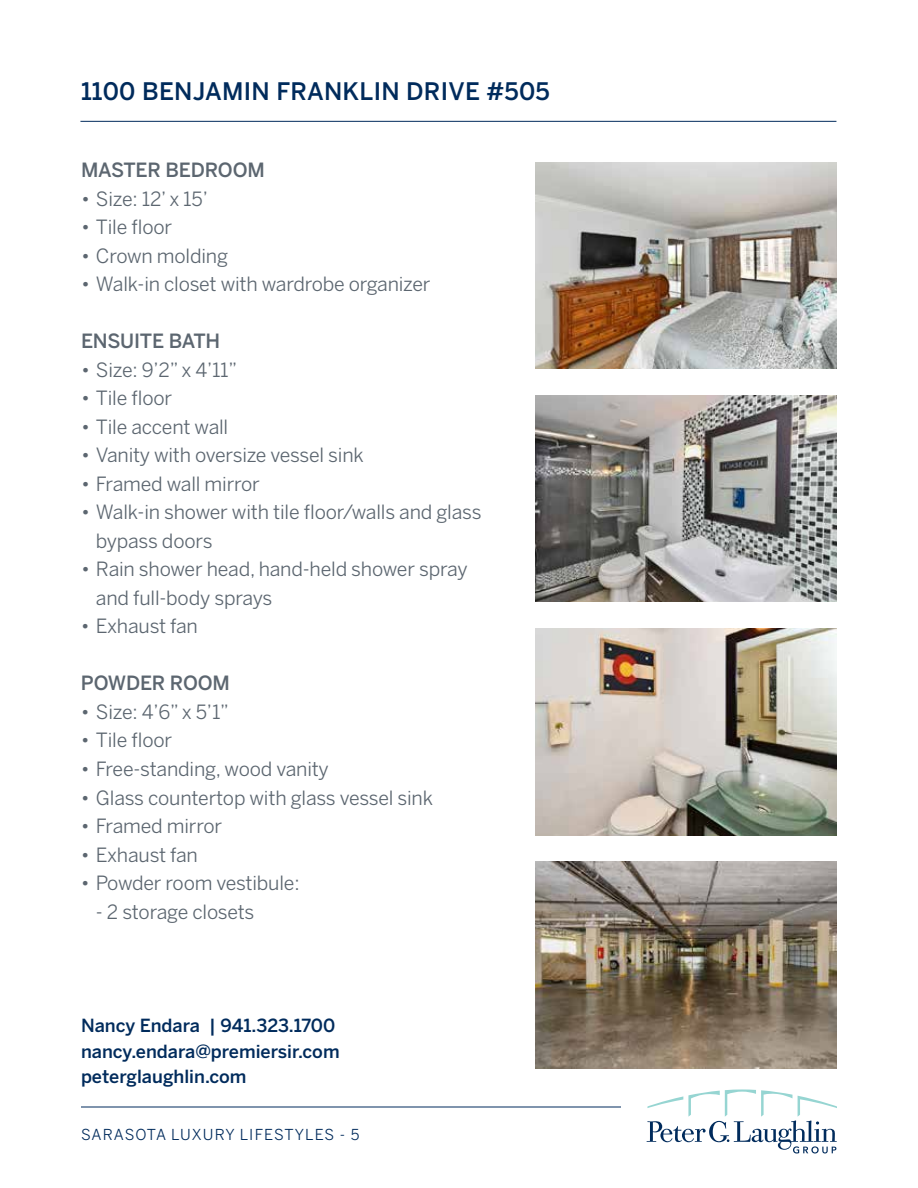
<style>
.page{position:relative;width:918px;height:1188px;background:#fff}
.page>*{position:absolute;margin:0;border:0;box-sizing:border-box;transform-origin:0 0}
.t1{font:500 24px "Benton Sans";letter-spacing:.01em;color:#002b5c}
.t2{font:19.5px/28.5px "Benton Sans";letter-spacing:-.01em;color:#5c6670}
.t3{font:500 19.5px "Benton Sans";letter-spacing:-.01em;color:#5c6670}
.t4{font:500 18px/25.5px "Benton Sans";color:#002b5c}
.t5{font:15px "Benton Sans";letter-spacing:.065em;color:#002b5c}
</style>
<div class="page">
<hr style="left:80px;top:121px;width:756px;height:1px;background:#002b5c">
<svg style="left:647px;top:1089px;width:190px;height:64px"></svg>
<hr style="left:81px;top:1107px;width:540px;height:1px;background:#002b5c">
<img style="left:536px;top:395px;width:301px;height:207px">
<img style="left:536px;top:162px;width:301px;height:207px">
<img style="left:536px;top:628px;width:301px;height:207px">
<img style="left:536px;top:861px;width:301px;height:207px">
<p class="t1" style="left:81px;top:77px;width:470px">1100 BENJAMIN FRANKLIN DRIVE #505</p>
<p class="t3" style="left:81px;top:159px;width:185px">MASTER BEDROOM</p>
<p class="t2" style="left:81px;top:184px;width:128px">• Size: 12’ x 15’</p>
<p class="t2" style="left:81px;top:213px;width:93px">• Tile floor</p>
<p class="t2" style="left:81px;top:241px;width:149px">• Crown molding</p>
<p class="t2" style="left:81px;top:270px;width:351px">• Walk-in closet with wardrobe organizer</p>
<p class="t3" style="left:81px;top:330px;width:141px">ENSUITE BATH</p>
<p class="t2" style="left:81px;top:355px;width:158px">• Size: 9’2” x 4’11”</p>
<p class="t2" style="left:81px;top:384px;width:93px">• Tile floor</p>
<p class="t2" style="left:81px;top:412px;width:149px">• Tile accent wall</p>
<p class="t2" style="left:81px;top:441px;width:284px">• Vanity with oversize vessel sink</p>
<p class="t2" style="left:81px;top:469px;width:180px">• Framed wall mirror</p>
<p class="t2" style="left:96px;top:498px;width:387px;text-indent:-15px">• Walk-in shower with tile floor/walls and glass bypass doors</p>
<p class="t2" style="left:96px;top:555px;width:373px;text-indent:-15px">• Rain shower head, hand-held shower spray and full-body sprays</p>
<p class="t2" style="left:81px;top:612px;width:118px">• Exhaust fan</p>
<p class="t3" style="left:81px;top:672px;width:150px">POWDER ROOM</p>
<p class="t2" style="left:81px;top:697px;width:150px">• Size: 4’6” x 5’1”</p>
<p class="t2" style="left:81px;top:726px;width:93px">• Tile floor</p>
<p class="t2" style="left:81px;top:754px;width:249px">• Free-standing, wood vanity</p>
<p class="t2" style="left:81px;top:783px;width:354px">• Glass countertop with glass vessel sink</p>
<p class="t2" style="left:81px;top:811px;width:143px">• Framed mirror</p>
<p class="t2" style="left:81px;top:840px;width:118px">• Exhaust fan</p>
<p class="t2" style="left:81px;top:868px;width:220px">• Powder room vestibule:</p>
<p class="t2" style="left:96px;top:897px;width:160px">- 2 storage closets</p>
<p class="t4" style="left:81px;top:1012px;width:260px">Nancy Endara | 941.323.1700 nancy.endara@premiersir.com peterglaughlin.com</p>
<p class="t5" style="left:81px;top:1126px;width:280px">SARASOTA LUXURY LIFESTYLES - 5</p>
</div>
